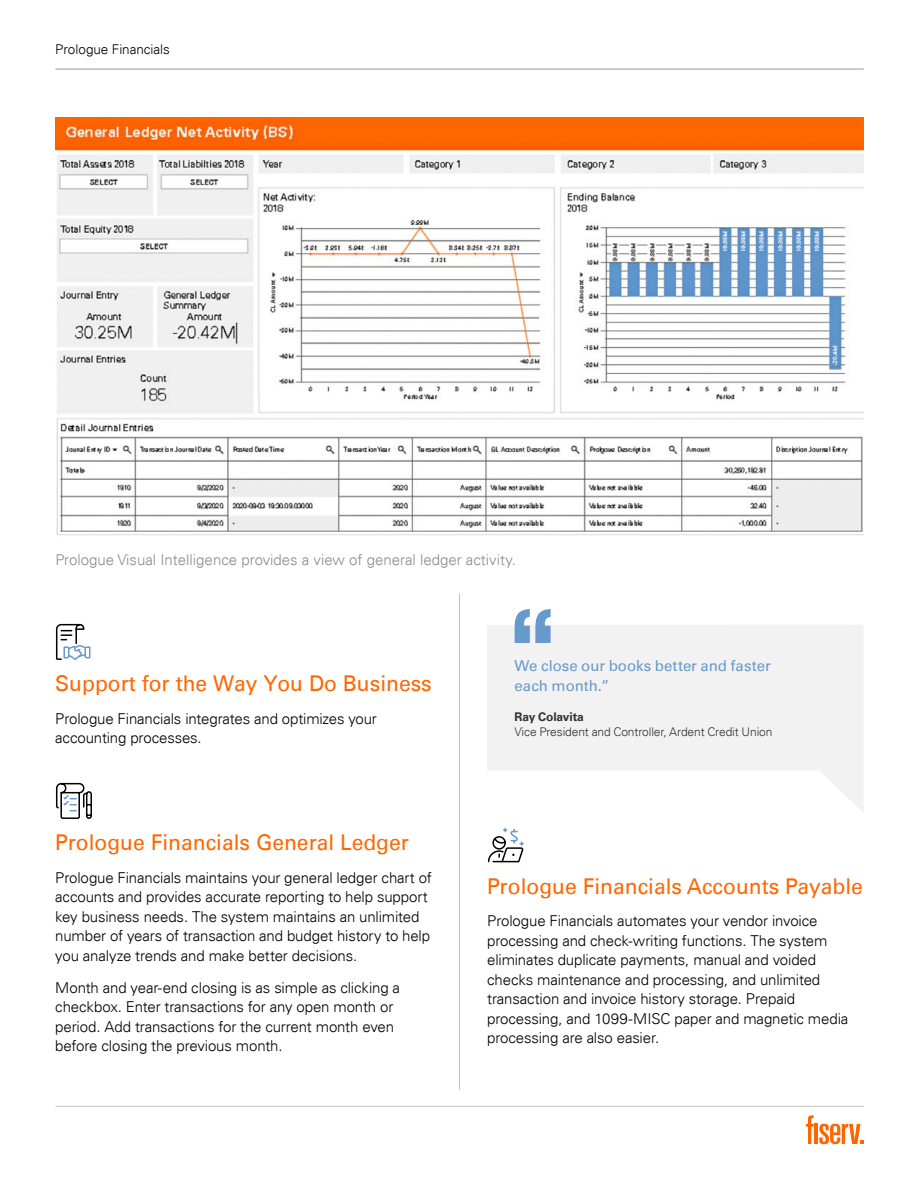
<style>
.page{position:relative;width:919px;height:1187px;background:#fff}
.page>*{position:absolute;margin:0;border:0;box-sizing:border-box;transform-origin:0 0}
.t1{font:21.75px "Univers For Fiserv 55";color:#f60}
.t2{font:300 15px/19.5px "Univers For Fiserv 45";letter-spacing:-.01em;color:#000}
.t3{font:300 15px "Univers For Fiserv 45";color:#8c8c8c}
.t4{font:15px/19.5px "Univers For Fiserv 55";color:#69c}
.t5{font:300 13.5px "Univers For Fiserv 45";letter-spacing:-.005em;color:#000}
.t6{font:300 12px "Univers For Fiserv 45";letter-spacing:-.01em;color:#333}
.t7{font:700 12px "Univers For Fiserv 65";letter-spacing:-.01em;color:#333}
</style>
<div class="page">
<svg style="left:819px;top:1123px;width:44px;height:21px"></svg>
<hr style="left:814px;top:1123px;width:3px;height:20px;background:#f60">
<svg style="left:806px;top:1115px;width:7px;height:28px"></svg>
<hr style="left:55px;top:1105px;width:808px;height:1px;background:#c2c2c2">
<hr style="left:55px;top:69px;width:808px;height:1px;background:#999">
<hr style="left:459px;top:593px;width:1px;height:496px;background:#c2c2c2">
<img style="left:55px;top:118px;width:808px;height:418px">
<svg style="left:487px;top:625px;width:376px;height:187px;fill:#f2f2f2"></svg>
<svg style="left:514px;top:609px;width:36px;height:34px"></svg>
<svg style="left:55px;top:782px;width:37px;height:37px"></svg>
<svg style="left:487px;top:828px;width:37px;height:35px"></svg>
<svg style="left:55px;top:623px;width:36px;height:37px"></svg>
<p class="t5" style="left:55px;top:41px;width:116px">Prologue Financials</p>
<p class="t3" style="left:55px;top:550px;width:462px">Prologue Visual Intelligence provides a view of general ledger activity.</p>
<h1 class="t1" style="left:55px;top:670px;width:378px">Support for the Way You Do Business</h1>
<p class="t2" style="left:55px;top:708px;width:323px">Prologue Financials integrates and optimizes your accounting processes.</p>
<h1 class="t1" style="left:55px;top:829px;width:355px">Prologue Financials General Ledger</h1>
<p class="t2" style="left:55px;top:867px;width:378px">Prologue Financials maintains your general ledger chart of accounts and provides accurate reporting to help support key business needs. The system maintains an unlimited number of years of transaction and budget history to help you analyze trends and make better decisions.</p>
<p class="t2" style="left:55px;top:977px;width:346px">Month and year-end closing is as simple as clicking a checkbox. Enter transactions for any open month or period. Add transactions for the current month even before closing the previous month.</p>
<p class="t4" style="left:514px;top:656px;width:258px">We close our books better and faster each month.”</p>
<p class="t7" style="left:514px;top:709px;width:71px">Ray Colavita</p>
<p class="t6" style="left:514px;top:724px;width:259px">Vice President and Controller, Ardent Credit Union</p>
<h1 class="t1" style="left:487px;top:873px;width:377px">Prologue Financials Accounts Payable</h1>
<p class="t2" style="left:487px;top:910px;width:363px">Prologue Financials automates your vendor invoice processing and check-writing functions. The system eliminates duplicate payments, manual and voided checks maintenance and processing, and unlimited transaction and invoice history storage. Prepaid processing, and 1099-MISC paper and magnetic media processing are also easier.</p>
</div>
